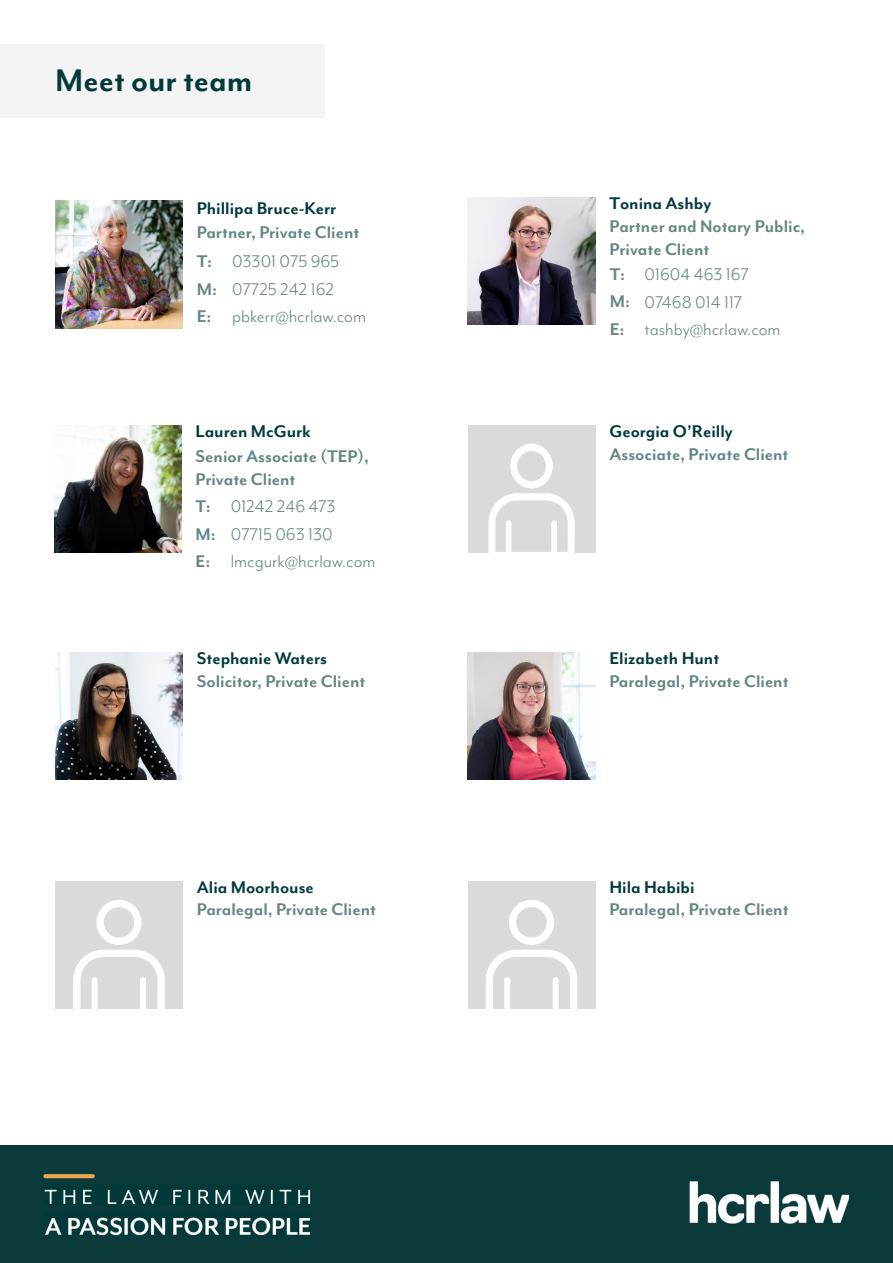
<style>
.page{position:relative;width:893px;height:1263px;background:#fff}
.page>*{position:absolute;margin:0;border:0;box-sizing:border-box;transform-origin:0 0}
.t1{font:700 36px "Mr Eaves Mod OT";color:#023a3a}
.t2{font:700 19.5px/27.6px "Mr Eaves Mod OT";color:#668586}
.t3{font:19.5px/27.6px "Mr Eaves Mod OT";color:#668586}
.t4{font:700 19.5px "Mr Eaves Mod OT";color:#023a3a}
</style>
<div class="page">
<div style="left:0;top:44px;width:325px;height:74px;background:#f4f4f4"></div>
<img style="left:55px;top:200px;width:128px;height:128px">
<img style="left:468px;top:197px;width:127px;height:128px">
<div style="left:468px;top:425px;width:127px;height:127px;background:#dadada"></div>
<svg style="left:488px;top:444px;width:87px;height:108px"></svg>
<img style="left:55px;top:652px;width:128px;height:128px">
<img style="left:468px;top:652px;width:127px;height:128px">
<div style="left:55px;top:881px;width:128px;height:127px;background:#dadada"></div>
<svg style="left:73px;top:900px;width:92px;height:108px"></svg>
<div style="left:468px;top:881px;width:127px;height:127px;background:#dadada"></div>
<svg style="left:486px;top:900px;width:91px;height:108px"></svg>
<img style="left:54px;top:425px;width:128px;height:128px">
<img style="left:0;top:1145px;width:893px;height:118px">
<h1 class="t1" style="left:55px;top:60px;width:199px">Meet our team</h1>
<p class="t4" style="left:197px;top:197px;width:141px">Phillipa Bruce-Kerr</p>
<p class="t2" style="left:197px;top:218px;width:164px">Partner, Private Client</p>
<p class="t2" style="left:197px;top:247px;width:22px">T:<br>M:<br>E:</p>
<p class="t3" style="left:232px;top:247px;width:136px">03301 075 965<br>07725 242 162 pbkerr@hcrlaw.com</p>
<p class="t4" style="left:196px;top:420px;width:117px">Lauren McGurk</p>
<p class="t2" style="left:196px;top:444px;width:175px;line-height:23.4px">Senior Associate (TEP),<br>Private Client</p>
<p class="t2" style="left:196px;top:492px;width:22px">T:<br>M:<br>E:</p>
<p class="t3" style="left:231px;top:492px;width:146px">01242 246 473<br>07715 063 130 lmcgurk@hcrlaw.com</p>
<p class="t4" style="left:197px;top:647px;width:132px">Stephanie Waters</p>
<p class="t2" style="left:197px;top:667px;width:170px">Solicitor, Private Client</p>
<p class="t4" style="left:197px;top:876px;width:119px">Alia Moorhouse</p>
<p class="t2" style="left:197px;top:895px;width:181px">Paralegal, Private Client</p>
<p class="t4" style="left:609px;top:193px;width:104px">Tonina Ashby</p>
<p class="t2" style="left:609px;top:214px;width:197px;line-height:23.4px">Partner and Notary Public,<br>Private Client</p>
<p class="t2" style="left:610px;top:260px;width:22px">T:<br>M:<br>E:</p>
<p class="t3" style="left:645px;top:260px;width:137px">01604 463 167<br>07468 014 117 tashby@hcrlaw.com</p>
<p class="t4" style="left:609px;top:420px;width:125px">Georgia O’Reilly</p>
<p class="t2" style="left:609px;top:440px;width:181px">Associate, Private Client</p>
<p class="t4" style="left:609px;top:647px;width:111px">Elizabeth Hunt</p>
<p class="t2" style="left:609px;top:667px;width:181px">Paralegal, Private Client</p>
<p class="t4" style="left:609px;top:876px;width:87px">Hila Habibi</p>
<p class="t2" style="left:609px;top:895px;width:181px">Paralegal, Private Client</p>
</div>
